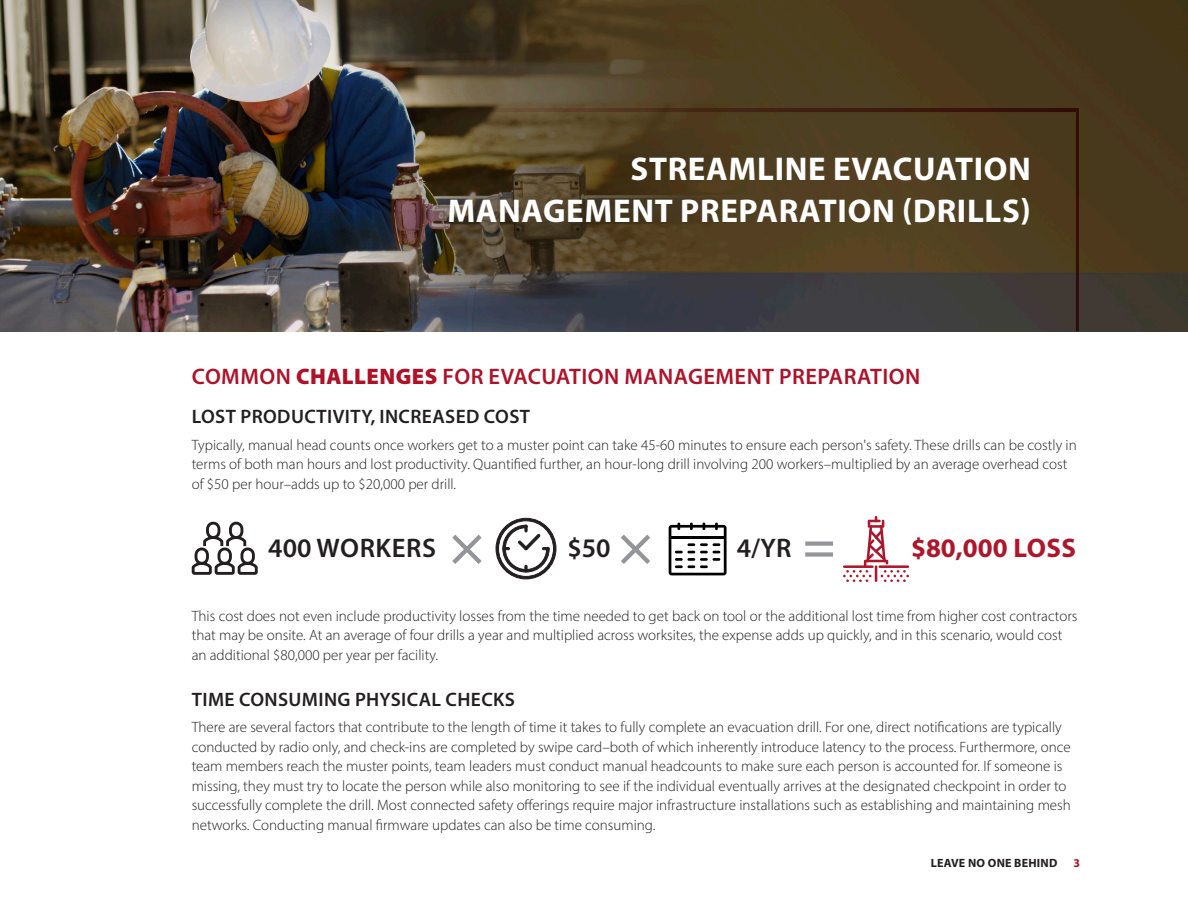
<style>
.page{position:relative;width:1188px;height:918px;background:#fff}
.page>*{position:absolute;margin:0;border:0;box-sizing:border-box;transform-origin:0 0}
.heading_1{font:600 53.85px "Myriad Pro";color:#939598}
.heading_1-2{font:700 33px/42px "Myriad Pro";letter-spacing:.02em;color:#fff;text-align:right}
.heading_1-3{font:600 26.85px "Myriad Pro";letter-spacing:.015em;color:#231f20}
.heading_1-4{font:700 26.85px "Myriad Pro";color:#ae172b}
.heading_1-5{font:600 22.5px "Myriad Pro";letter-spacing:.02em;color:#ae1229}
.heading_1-6{font:600 19.5px "Myriad Pro";letter-spacing:.02em;color:#231f20}
.body{font:300 15px/19.5px "Myriad Pro";color:#231f20}
.t1{font:700 12px "Myriad Pro";letter-spacing:.02em;color:#231f20}
.t2{font:700 12px "Myriad Pro";color:#ae1229}
.s1{font-weight:900}
</style>
<div class="page">
<img style="left:0;top:0;width:1188px;height:332px">
<svg style="left:382px;top:108px;width:697px;height:224px;background:#4b3f2c"></svg>
<svg style="left:191px;top:521px;width:67px;height:54px"></svg>
<svg style="left:496px;top:518px;width:60px;height:61px"></svg>
<svg style="left:843px;top:516px;width:66px;height:66px"></svg>
<svg style="left:452px;top:534px;width:30px;height:30px"></svg>
<svg style="left:621px;top:534px;width:29px;height:30px"></svg>
<svg style="left:669px;top:523px;width:58px;height:52px"></svg>
<hr style="left:670px;top:536px;width:55px;height:3px;background:#000">
<p class="heading_1-2" style="left:447px;top:147px;width:585px">STREAMLINE EVACUATION<br>MANAGEMENT PREPARATION (DRILLS)</p>
<p class="heading_1-5" style="left:192px;top:362px;width:730px">COMMON <span class="s1">CHALLENGES</span> FOR EVACUATION MANAGEMENT PREPARATION</p>
<p class="heading_1-6" style="left:192px;top:404px;width:340px">LOST PRODUCTIVITY, INCREASED COST</p>
<p class="body" style="left:192px;top:435px;width:887px">Typically, manual head counts once workers get to a muster point can take 45-60 minutes to ensure each person's safety. These drills can be costly in terms of both man hours and lost productivity. Quantified further, an hour-long drill involving 200 workers–multiplied by an average overhead cost of $50 per hour–adds up to $20,000 per drill.</p>
<p class="heading_1-3" style="left:268px;top:531px;width:169px">400 WORKERS</p>
<p class="heading_1-3" style="left:567px;top:531px;width:45px">$50</p>
<p class="heading_1-3" style="left:737px;top:531px;width:56px">4/YR</p>
<p class="heading_1" style="left:803px;top:511px;width:34px">=</p>
<p class="heading_1-4" style="left:911px;top:530px;width:167px">$80,000 LOSS</p>
<p class="body" style="left:192px;top:606px;width:887px">This cost does not even include productivity losses from the time needed to get back on tool or the additional lost time from higher cost contractors that may be onsite. At an average of four drills a year and multiplied across worksites, the expense adds up quickly, and in this scenario, would cost an additional $80,000 per year per facility.</p>
<p class="heading_1-6" style="left:192px;top:687px;width:325px">TIME CONSUMING PHYSICAL CHECKS</p>
<p class="body" style="left:192px;top:717px;width:881px">There are several factors that contribute to the length of time it takes to fully complete an evacuation drill. For one, direct notifications are typically conducted by radio only, and check-ins are completed by swipe card–both of which inherently introduce latency to the process. Furthermore, once team members reach the muster points, team leaders must conduct manual headcounts to make sure each person is accounted for. If someone is missing, they must try to locate the person while also monitoring to see if the individual eventually arrives at the designated checkpoint in order to successfully complete the drill. Most connected safety offerings require major infrastructure installations such as establishing and maintaining mesh networks. Conducting manual firmware updates can also be time consuming.</p>
<p class="t1" style="left:931px;top:855px;width:128px">LEAVE NO ONE BEHIND</p>
<p class="t2" style="left:1073px;top:855px;width:8px">3</p>
</div>
